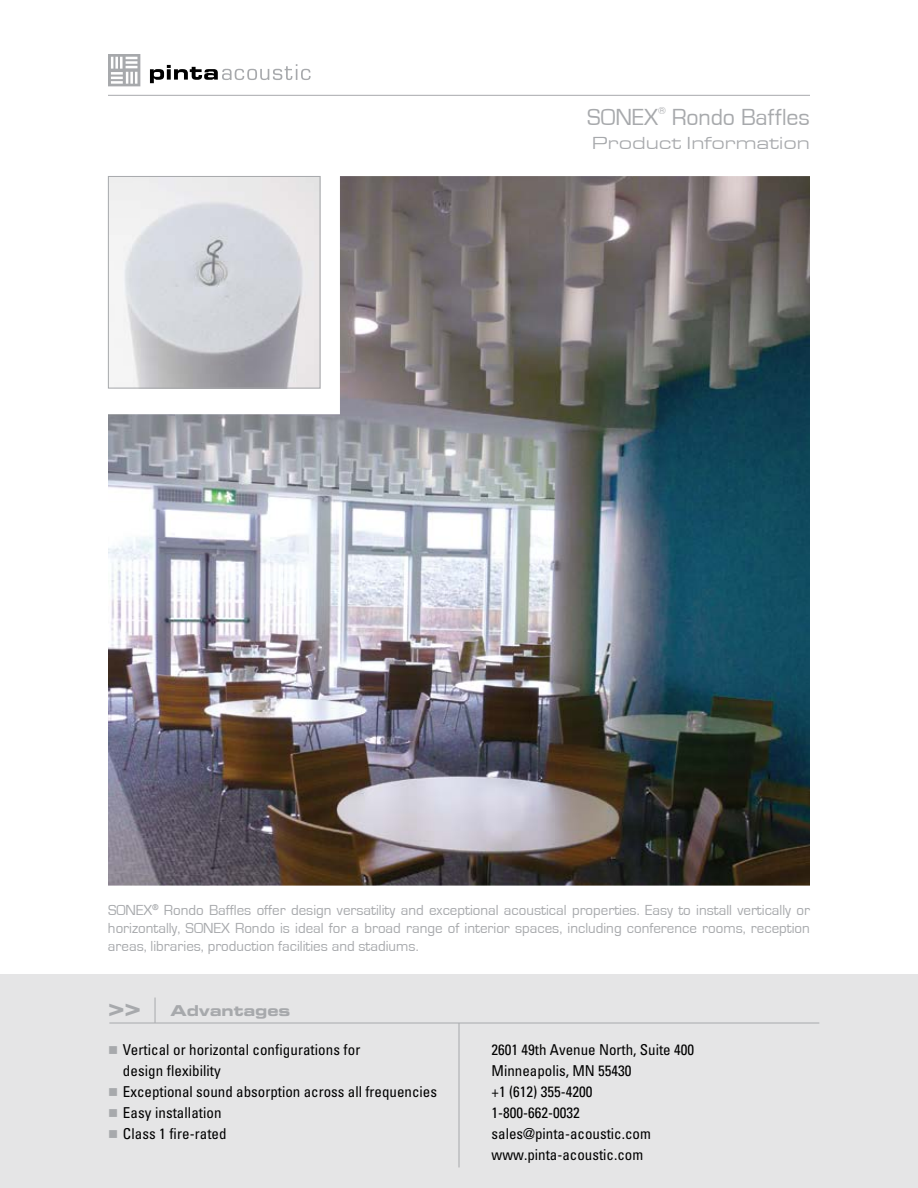
<style>
.page{position:relative;width:918px;height:1188px;background:#fff}
.page>*{position:absolute;margin:0;border:0;box-sizing:border-box;transform-origin:0 0}
.t1{font:24px "Eurostile";color:#a7a9ac}
.t2{font:24px "Eurostile LT Std Bold Ex 2";color:#a7a9ac;scale:1.15 1}
.t3{font:18px "Eurostar Regular Extended";color:#a7a9ac}
.t4{font:condensed 15px/21px "Univers";color:#000}
.t5{font:15px/18px "Eurostile";color:#a7a9ac;text-align:justify}
.t6{font:15px "Eurostile LT Std Bold Ex 2";color:#a7a9ac}
.t7{font:10.5px "Eurostile";color:#a7a9ac}
.s1{color:#a7a9ac}
</style>
<div class="page">
<hr style="left:108px;top:95px;width:702px;height:1px;background:#a7a9ac">
<svg style="left:108px;top:54px;width:32px;height:32px"></svg>
<svg style="left:150px;top:64px;width:161px;height:19px"></svg>
<div style="left:0;top:975px;width:918px;height:213px;background:#e5e5e6"></div>
<img style="left:108px;top:176px;width:702px;height:710px">
<img style="left:110px;top:178px;width:208px;height:208px">
<div style="left:108px;top:176px;width:212px;height:212px;border:1px solid #a7a9ac"></div>
<svg style="left:155px;top:998px;width:1px;height:25px"></svg>
<hr style="left:109px;top:1023px;width:710px;height:1px;background:#a7a9ac">
<hr style="left:459px;top:1023px;width:1px;height:144px;background:#a7a9ac">
<h1 class="t1" style="left:587px;top:104px;width:72px">SONEX</h1>
<p class="t7" style="left:658px;top:105px;width:9px">®</p>
<h1 class="t1" style="left:672px;top:104px;width:140px">Rondo Baffles</h1>
<p class="t3" style="left:592px;top:131px;width:220px">Product Information</p>
<p class="t5" style="left:108px;top:901px;width:704px">SONEX<sup>®</sup> Rondo Baffles offer design versatility and exceptional acoustical properties. Easy to install vertically or horizontally, SONEX Rondo is ideal for a broad range of interior spaces, including conference rooms, reception areas, libraries, production facilities and stadiums.</p>
<h1 class="t2" style="left:108px;top:990px;width:30px">&gt;&gt;</h1>
<p class="t6" style="left:170px;top:1000px;width:122px">Advantages</p>
<p class="t4" style="left:123px;top:1039px;width:239px;text-indent:-15px"><span class="s1">■</span> Vertical or horizontal configurations for design flexibility</p>
<p class="t4" style="left:108px;top:1081px;width:331px"><span class="s1">■</span> Exceptional sound absorption across all frequencies</p>
<p class="t4" style="left:108px;top:1102px;width:115px"><span class="s1">■</span> Easy installation</p>
<p class="t4" style="left:108px;top:1123px;width:120px"><span class="s1">■</span> Class 1 fire-rated</p>
<p class="t4" style="left:492px;top:1039px;width:204px">2601 49th Avenue North, Suite 400<br>Minneapolis, MN 55430<br>+1 (612) 355-4200<br>1-800-662-0032 sales@pinta-acoustic.com www.pinta-acoustic.com</p>
</div>
